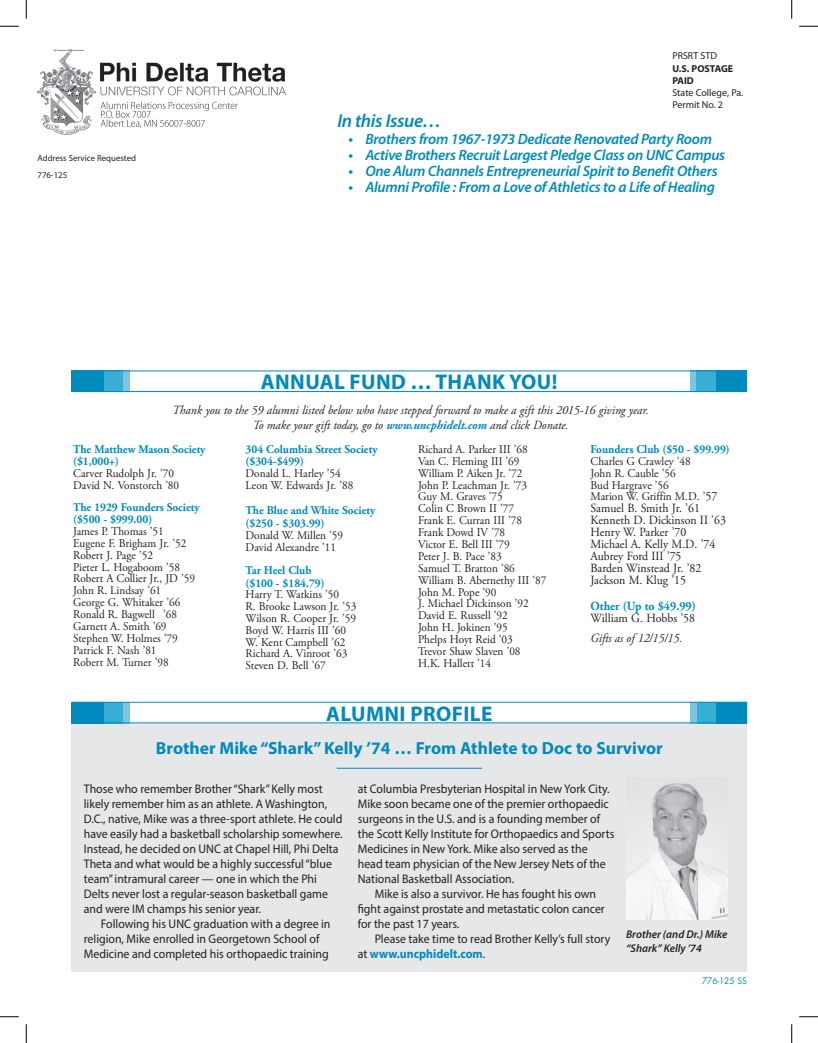
<style>
.page{position:relative;width:818px;height:1043px;background:#fff}
.page>*{position:absolute;margin:0;border:0;box-sizing:border-box;transform-origin:0 0}
.t1{font:700 21.25px "Myriad Pro";letter-spacing:.02em;color:#008abe}
.t2{font:italic 600 18.75px "Myriad Pro";letter-spacing:-.02em;color:#008abe}
.t3{font:700 17.5px "Myriad Pro";color:#008abe}
.t4{font:italic 600 15px "Myriad Pro";letter-spacing:-.02em;color:#008abe}
.t5{font:12.5px/15px "Myriad Pro";color:#231f20;scale:.95 1}
.t6{font:italic 12.5px/15px "Adobe Garamond Pro";color:#231f20;text-align:center;scale:.95 1}
.t7{font:12.5px/11.9px "Adobe Garamond Pro";color:#231f20;scale:.95 1}
.t8{font:700 12.5px "Adobe Garamond Pro";color:#008abe;scale:.95 1}
.t9{font:11.88px/11.9px "Adobe Garamond Pro";color:#231f20;scale:.95 1}
.t10{font:700 11.88px/12.5px "Adobe Garamond Pro";color:#008abe;scale:.95 1}
.t11{font:italic 600 11.25px/13.8px "Myriad Pro";color:#231f20}
.t12{font:10px/12px "Myriad Pro";color:#231f20}
.t13{font:700 10px/12px "Myriad Pro";color:#231f20}
.t14{font:8.75px/17.5px "Myriad Pro";color:#231f20}
.t15{font:8.75px "Futura";color:#008abe;scale:.95 1}
.s1{font-weight:700;color:#008abe}
.s2{font-size:12.5px}
</style>
<div class="page">
<div style="left:72px;top:703px;width:675px;height:268px;background:#e6e7e9"></div>
<div style="left:80px;top:702px;width:663px;height:20px;background:#fff"></div>
<div style="left:99px;top:702px;width:30px;height:21px;background:#80c4e1"></div>
<div style="left:93px;top:702px;width:30px;height:21px;background:#39aed4"></div>
<div style="left:72px;top:702px;width:32px;height:21px;background:#008abe"></div>
<div style="left:690px;top:702px;width:30px;height:21px;background:#80c4e1"></div>
<div style="left:697px;top:702px;width:30px;height:21px;background:#39aed4"></div>
<div style="left:716px;top:702px;width:30px;height:21px;background:#008abe"></div>
<svg style="left:122px;top:372px;width:7px;height:18px"></svg>
<div style="left:92px;top:370px;width:30px;height:22px;background:#39aed4"></div>
<div style="left:71px;top:370px;width:32px;height:22px;background:#008abe"></div>
<div style="left:690px;top:370px;width:30px;height:22px;background:#80c4e1"></div>
<div style="left:696px;top:370px;width:30px;height:22px;background:#39aed4"></div>
<div style="left:716px;top:370px;width:30px;height:22px;background:#008abe"></div>
<div style="left:71px;top:370px;width:675px;height:22px;border:1px solid #008abe"></div>
<img style="left:38px;top:49px;width:248px;height:85px">
<hr style="left:336px;top:768px;width:146px;height:1px;background:#008abe">
<img style="left:626px;top:783px;width:101px;height:136px">
<svg style="left:0;top:25px;width:19px;height:2px"></svg>
<svg style="left:799px;top:25px;width:19px;height:2px"></svg>
<svg style="left:0;top:1016px;width:19px;height:1px"></svg>
<svg style="left:799px;top:1016px;width:19px;height:1px"></svg>
<svg style="left:25px;top:0;width:2px;height:19px"></svg>
<svg style="left:25px;top:1024px;width:2px;height:18px"></svg>
<svg style="left:791px;top:0;width:1px;height:19px"></svg>
<svg style="left:791px;top:1024px;width:1px;height:18px"></svg>
<p class="t14" style="left:38px;top:149px;width:100px">Address Service Requested<br>776‑125</p>
<p class="t12" style="left:672px;top:50px;width:46px">PRSRT STD</p>
<p class="t13" style="left:672px;top:62px;width:62px">U.S. POSTAGE<br>PAID</p>
<p class="t12" style="left:672px;top:86px;width:72px">State College, Pa.<br>Permit No. 2</p>
<h2 class="t2" style="left:337px;top:109px;width:105px">In this Issue…</h2>
<p class="t4" style="left:348px;top:129px;width:365px">• Brothers from 1967-1973 Dedicate Renovated Party Room</p>
<p class="t4" style="left:348px;top:145px;width:378px">• Active Brothers Recruit Largest Pledge Class on UNC Campus</p>
<p class="t4" style="left:348px;top:162px;width:370px">• One Alum Channels Entrepreneurial Spirit to Benefit Others</p>
<p class="t4" style="left:348px;top:178px;width:368px">• Alumni Profile : From a Love of Athletics to a Life of Healing</p>
<h1 class="t1" style="left:261px;top:368px;width:298px">ANNUAL FUND … THANK YOU!</h1>
<p class="t6" style="left:172px;top:403px;width:503px">Thank you to the 59 alumni listed below who have stepped forward to make a gift this 2015-16 giving year.<br>To make your gift today, go to <span class="s1">www.uncphidelt.com</span> and click Donate.</p>
<p class="t10" style="left:73px;top:443px;width:141px">The Matthew Mason Society ($1,000+)</p>
<p class="t9" style="left:73px;top:468px;width:113px">Carver Rudolph Jr. ’70<br>David N. Vonstorch ’80</p>
<p class="t10" style="left:73px;top:500px;width:135px">The 1929 Founders Society ($500 - $999.00)</p>
<p class="t9" style="left:73px;top:525px;width:130px">James P. Thomas ’51<br>Eugene F. Brigham Jr. ’52<br>Robert J. Page ’52<br>Pieter L. Hogaboom ’58<br>Robert A Collier Jr., JD ’59<br>John R. Lindsay ’61<br>George G. Whitaker ’66<br>Ronald R. Bagwell ’68<br>Garnett A. Smith ’69<br>Stephen W. Holmes ’79<br>Patrick F. Nash ’81<br>Robert M. Turner ’98</p>
<p class="t10" style="left:245px;top:443px;width:140px">304 Columbia Street Society ($304-$499)</p>
<p class="t9" style="left:245px;top:468px;width:115px">Donald L. Harley ’54<br>Leon W. Edwards Jr. ’88</p>
<p class="t10" style="left:245px;top:504px;width:138px">The Blue and White Society ($250 - $303.99)</p>
<p class="t9" style="left:245px;top:529px;width:104px">Donald W. Millen ’59<br>David Alexandre ’11</p>
<p class="t10" style="left:245px;top:564px;width:85px">Tar Heel Club ($100 - $184.79)</p>
<p class="t9" style="left:245px;top:588px;width:118px">Harry T. Watkins ’50<br>R. Brooke Lawson Jr. ’53<br>Wilson R. Cooper Jr. ’59<br>Boyd W. Harris III ’60<br>W. Kent Campbell ’62<br>Richard A. Vinroot ’63<br>Steven D. Bell ’67</p>
<p class="t9" style="left:418px;top:443px;width:137px">Richard A. Parker III ’68<br>Van C. Fleming III ’69<br>William P. Aiken Jr. ’72<br>John P. Leachman Jr. ’73<br>Guy M. Graves ’75<br>Colin C Brown II ’77<br>Frank E. Curran III ’78<br>Frank Dowd IV ’78<br>Victor E. Bell III ’79<br>Peter J. B. Pace ’83<br>Samuel T. Bratton ’86<br>William B. Abernethy III ’87<br>John M. Pope ’90<br>J. Michael Dickinson ’92<br>David E. Russell ’92<br>John H. Jokinen ’95<br>Phelps Hoyt Reid ’03<br>Trevor Shaw Slaven ’08<br>H.K. Hallett ’14</p>
<p class="t10" style="left:590px;top:443px;width:148px">Founders Club ($50 - $99.99)</p>
<p class="t9" style="left:590px;top:455px;width:135px">Charles G Crawley ’48<br>John R. Cauble ’56<br>Bud Hargrave ’56<br>Marion W. Griffin M.D. ’<span class="s2">57</span></p>
<p class="t7" style="left:590px;top:503px;width:144px">Samuel B. Smith Jr. ’61<br>Kenneth D. Dickinson II ’63<br>Henry W. Parker ’70<br>Michael A. Kelly M.D. ’74<br>Aubrey Ford III ’75<br>Barden Winstead Jr. ’82<br>Jackson M. Klug ’15</p>
<p class="t8" style="left:590px;top:598px;width:112px">Other (Up to $49.99)</p>
<p class="t7" style="left:590px;top:612px;width:112px">William G. Hobbs ’58</p>
<p class="t6" style="left:590px;top:630px;width:98px">Gifts as of 12/15/15.</p>
<h1 class="t1" style="left:326px;top:699px;width:168px">ALUMNI PROFILE</h1>
<h3 class="t3" style="left:156px;top:736px;width:508px">Brother Mike “Shark” Kelly ’74 … From Athlete to Doc to Survivor</h3>
<p class="t5" style="left:84px;top:780px;width:274px">Those who remember Brother “Shark” Kelly most likely remember him as an athlete. A Washington, D.C., native, Mike was a three-sport athlete. He could have easily had a basketball scholarship somewhere.<br>Instead, he decided on UNC at Chapel Hill, Phi Delta Theta and what would be a highly successful “blue team” intramural career — one in which the Phi Delts never lost a regular-season basketball game and were IM champs his senior year.</p>
<p class="t5" style="left:84px;top:915px;width:261px;text-indent:17px">Following his UNC graduation with a degree in religion, Mike enrolled in Georgetown School of<br>Medicine and completed his orthopaedic training</p>
<p class="t5" style="left:358px;top:780px;width:271px">at Columbia Presbyterian Hospital in New York City.<br>Mike soon became one of the premier orthopaedic surgeons in the U.S. and is a founding member of the Scott Kelly Institute for Orthopaedics and Sports Medicines in New York. Mike also served as the head team physician of the New Jersey Nets of the National Basketball Association.</p>
<p class="t5" style="left:358px;top:885px;width:261px;text-indent:17px">Mike is also a survivor. He has fought his own fight against prostate and metastatic colon cancer for the past 17 years.</p>
<p class="t5" style="left:358px;top:930px;width:267px;text-indent:17px">Please take time to read Brother Kelly’s full story at <span class="s1">www.uncphidelt.com</span>.</p>
<p class="t11" style="left:626px;top:927px;width:103px">Brother (and Dr.) Mike “Shark” Kelly ’74</p>
<p class="t15" style="left:702px;top:974px;width:48px">776‑125 SS</p>
</div>
